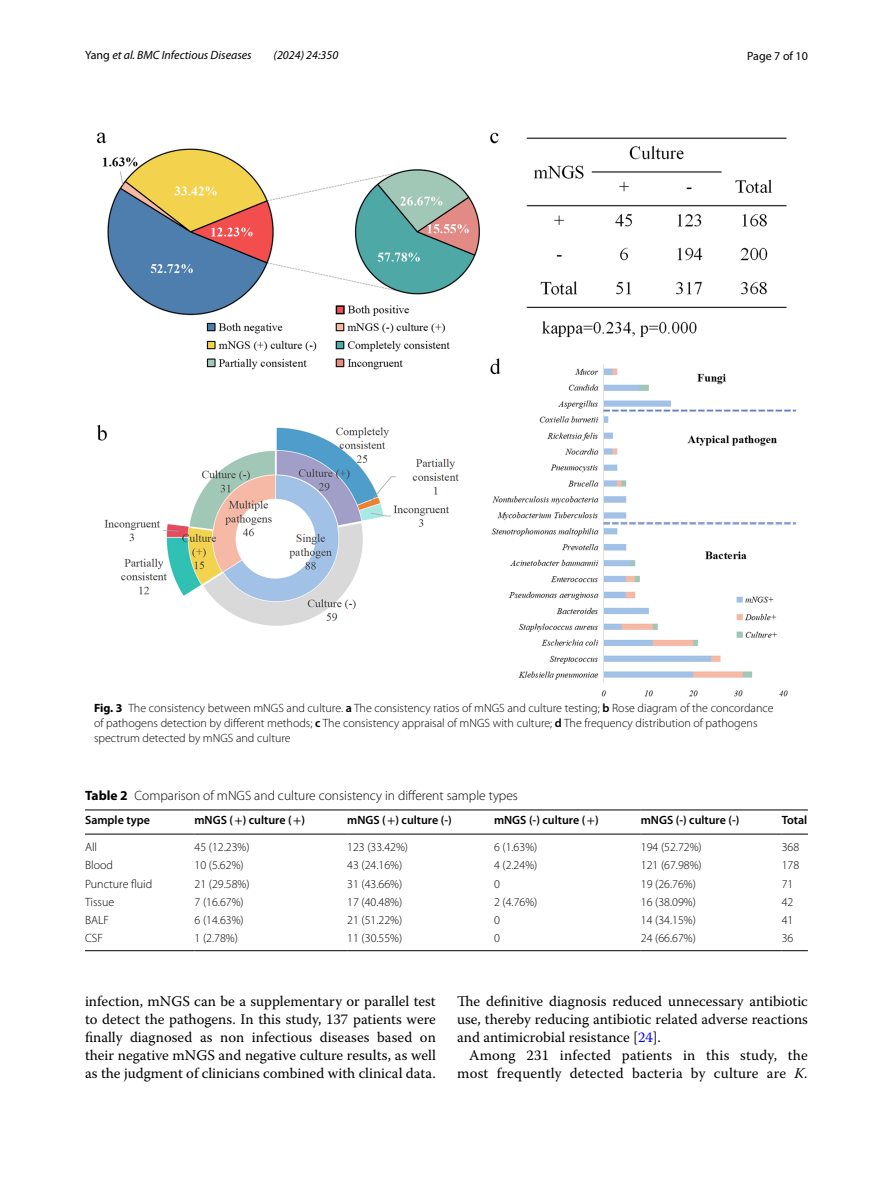
<style>
.page{position:relative;width:893px;height:1187px;background:#fff}
.page>*{position:absolute;margin:0;border:0;box-sizing:border-box;transform-origin:0 0}
.t1{font:14.7px/18px "Warnock Pro";letter-spacing:.005em;color:#000;text-align:justify}
.t2{font:300 13.5px "Myriad Pro";color:#000}
.t3{font:300 12px/15px "Myriad Pro";color:#000}
.t4{font:600 12px "Myriad Pro";color:#000}
.t5{font:italic 12px "Myriad Pro";color:#000}
.t6{font:12px "Myriad Pro";color:#000}
.s1{font-style:normal}
.s2{font-weight:700}
.s3{font-weight:600}
.s4{font-family:"STIX";font-weight:400}
.s5{color:#00f}
.s6{font-style:italic}
</style>
<div class="page">
<img style="left:96px;top:133px;width:701px;height:563px">
<hr style="left:85px;top:809px;width:109px;height:1px;background:#000">
<hr style="left:85px;top:833px;width:109px;height:1px;background:#000">
<hr style="left:194px;top:809px;width:153px;height:1px;background:#000">
<hr style="left:194px;top:833px;width:153px;height:1px;background:#000">
<hr style="left:347px;top:809px;width:147px;height:1px;background:#000">
<hr style="left:347px;top:833px;width:147px;height:1px;background:#000">
<hr style="left:494px;top:809px;width:147px;height:1px;background:#000">
<hr style="left:494px;top:833px;width:147px;height:1px;background:#000">
<hr style="left:641px;top:809px;width:141px;height:1px;background:#000">
<hr style="left:641px;top:833px;width:141px;height:1px;background:#000">
<svg style="left:782px;top:809px;width:26px;height:1px"></svg>
<svg style="left:782px;top:833px;width:26px;height:1px"></svg>
<hr style="left:85px;top:950px;width:109px;height:1px;background:#000">
<hr style="left:194px;top:950px;width:153px;height:1px;background:#000">
<hr style="left:347px;top:950px;width:147px;height:1px;background:#000">
<hr style="left:494px;top:950px;width:147px;height:1px;background:#000">
<hr style="left:641px;top:950px;width:141px;height:1px;background:#000">
<svg style="left:782px;top:950px;width:26px;height:1px"></svg>
<p class="t5" style="left:85px;top:48px;width:168px"><span class="s1">Yang</span> et al. BMC Infectious Diseases</p>
<p class="t5" style="left:274px;top:48px;width:66px">(2024) 24:350</p>
<p class="t6" style="left:747px;top:48px;width:62px">Page 7 of 10</p>
<p class="t3" style="left:94px;top:700px;width:681px"><span class="s2">Fig. 3</span> The consistency between mNGS and culture. <span class="s3">a</span> The consistency ratios of mNGS and culture testing; <span class="s3">b</span> Rose diagram of the concordance of pathogens detection by different methods; <span class="s3">c</span> The consistency appraisal of mNGS with culture; <span class="s3">d</span> The frequency distribution of pathogens spectrum detected by mNGS and culture</p>
<p class="t2" style="left:85px;top:788px;width:434px"><span class="s2">Table 2</span> Comparison of mNGS and culture consistency in different sample types</p>
<p class="t4" style="left:85px;top:812px;width:66px">Sample type</p>
<p class="t4" style="left:194px;top:812px;width:112px">mNGS (<span class="s4">+</span>) culture (<span class="s4">+</span>)</p>
<p class="t4" style="left:347px;top:812px;width:106px">mNGS (<span class="s4">+</span>) culture (-)</p>
<p class="t4" style="left:494px;top:812px;width:106px">mNGS (-) culture (<span class="s4">+</span>)</p>
<p class="t4" style="left:641px;top:812px;width:100px">mNGS (-) culture (-)</p>
<p class="t4" style="left:782px;top:812px;width:27px">Total</p>
<p class="t3" style="left:85px;top:839px;width:14px">All</p>
<p class="t3" style="left:194px;top:839px;width:57px">45 (12.23%)</p>
<p class="t3" style="left:347px;top:839px;width:62px">123 (33.42%)</p>
<p class="t3" style="left:494px;top:839px;width:45px">6 (1.63%)</p>
<p class="t3" style="left:641px;top:839px;width:62px">194 (52.72%)</p>
<p class="t3" style="left:782px;top:839px;width:19px">368</p>
<p class="t3" style="left:85px;top:858px;width:29px">Blood</p>
<p class="t3" style="left:194px;top:858px;width:51px">10 (5.62%)</p>
<p class="t3" style="left:347px;top:858px;width:57px">43 (24.16%)</p>
<p class="t3" style="left:494px;top:858px;width:45px">4 (2.24%)</p>
<p class="t3" style="left:641px;top:858px;width:62px">121 (67.98%)</p>
<p class="t3" style="left:782px;top:858px;width:19px">178</p>
<p class="t3" style="left:85px;top:876px;width:69px">Puncture fluid</p>
<p class="t3" style="left:195px;top:876px;width:57px">21 (29.58%)</p>
<p class="t3" style="left:347px;top:876px;width:57px">31 (43.66%)</p>
<p class="t3" style="left:494px;top:876px;width:7px">0</p>
<p class="t3" style="left:641px;top:876px;width:57px">19 (26.76%)</p>
<p class="t3" style="left:782px;top:876px;width:13px">71</p>
<p class="t3" style="left:85px;top:894px;width:31px">Tissue</p>
<p class="t3" style="left:195px;top:894px;width:51px">7 (16.67%)</p>
<p class="t3" style="left:347px;top:894px;width:57px">17 (40.48%)</p>
<p class="t3" style="left:494px;top:894px;width:45px">2 (4.76%)</p>
<p class="t3" style="left:641px;top:894px;width:57px">16 (38.09%)</p>
<p class="t3" style="left:782px;top:894px;width:13px">42</p>
<p class="t3" style="left:85px;top:912px;width:25px">BALF</p>
<p class="t3" style="left:195px;top:912px;width:51px">6 (14.63%)</p>
<p class="t3" style="left:347px;top:912px;width:57px">21 (51.22%)</p>
<p class="t3" style="left:494px;top:912px;width:7px">0</p>
<p class="t3" style="left:641px;top:912px;width:57px">14 (34.15%)</p>
<p class="t3" style="left:782px;top:912px;width:13px">41</p>
<p class="t3" style="left:85px;top:930px;width:19px">CSF</p>
<p class="t3" style="left:195px;top:930px;width:45px">1 (2.78%)</p>
<p class="t3" style="left:347px;top:930px;width:57px">11 (30.55%)</p>
<p class="t3" style="left:494px;top:930px;width:7px">0</p>
<p class="t3" style="left:641px;top:930px;width:57px">24 (66.67%)</p>
<p class="t3" style="left:782px;top:930px;width:13px">36</p>
<p class="t1" style="left:85px;top:991px;width:352px">infection, mNGS can be a supplementary or parallel test to detect the pathogens. In this study, 137 patients were finally diagnosed as non infectious diseases based on their negative mNGS and negative culture results, as well as the judgment of clinicians combined with clinical data.</p>
<p class="t1" style="left:457px;top:991px;width:352px">The definitive diagnosis reduced unnecessary antibiotic use, thereby reducing antibiotic related adverse reactions and antimicrobial resistance [<span class="s5">24</span>].</p>
<p class="t1" style="left:457px;top:1045px;width:352px;text-align:right">Among 231 infected patients in this study, the most frequently detected bacteria by culture are <span class="s6">K.</span></p>
</div>
